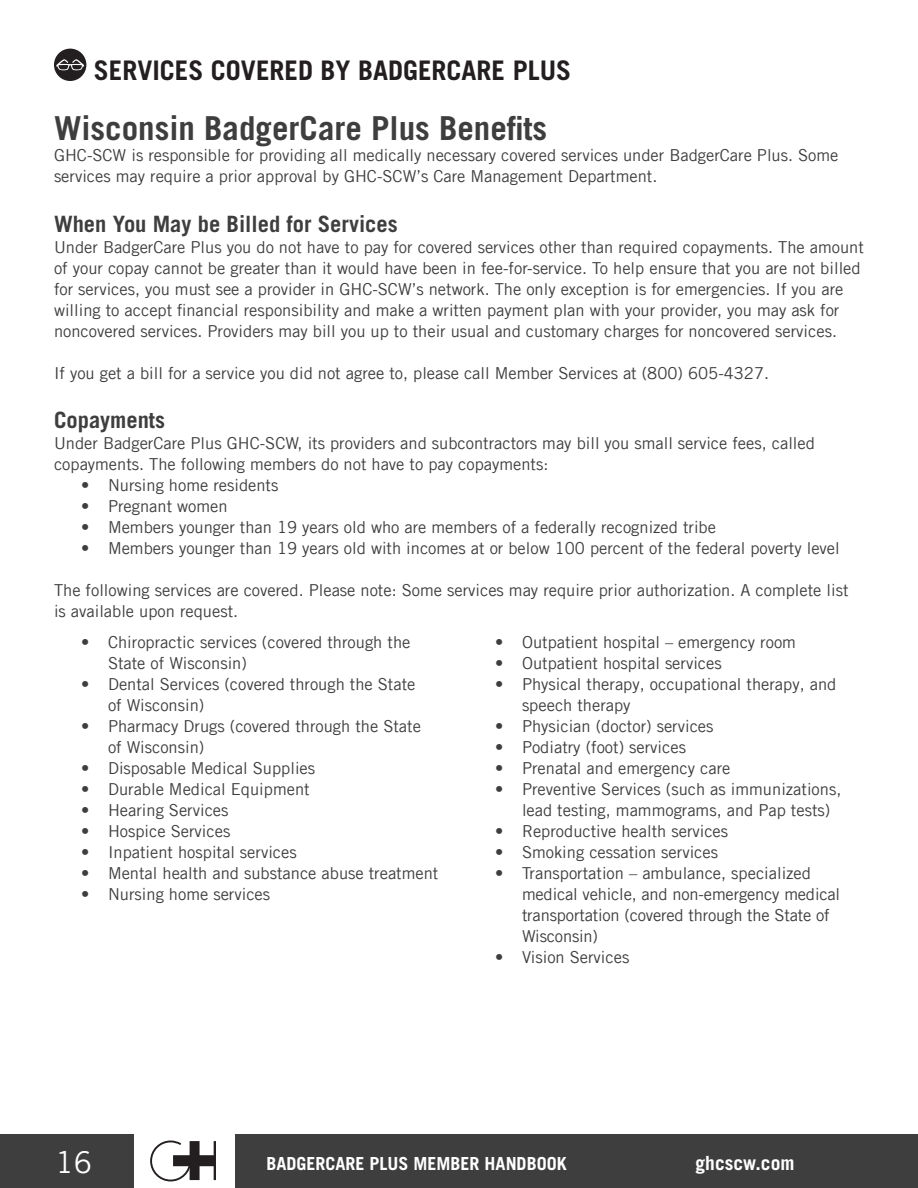
<style>
.page{position:relative;width:918px;height:1188px;background:#fff}
.page>*{position:absolute;margin:0;border:0;box-sizing:border-box;transform-origin:0 0}
.Body{font:700 33px "Trade Gothic LT Com";color:#3e3e3f}
.t1{font:30px "Trade Gothic LT Com";color:#fff}
.t2{font:700 27px "Trade Gothic LT Com";color:#231f20}
.Body-2{font:700 22.5px "Trade Gothic LT Com";color:#3e3e3f}
.t3{font:700 19.5px "Trade Gothic LT Com";color:#fff}
.t4{font:700 18px "Trade Gothic LT Com";color:#fff}
.Body-3{font:16.5px/21px "Trade Gothic LT Com";color:#3e3e3f}
</style>
<div class="page">
<div style="left:236px;top:1134px;width:682px;height:54px;background:#3e3e3f"></div>
<div style="left:0;top:1134px;width:134px;height:54px;background:#3e3e3f"></div>
<svg style="left:150px;top:1140px;width:66px;height:42px"></svg>
<div style="left:54px;top:49px;width:32px;height:32px;background:#231f20;border-radius:50%"></div>
<svg style="left:56px;top:59px;width:28px;height:11px"></svg>
<h1 class="t2" style="left:94px;top:54px;width:479px">SERVICES COVERED BY BADGERCARE PLUS</h1>
<p class="Body" style="left:54px;top:108px;width:495px">Wisconsin BadgerCare Plus Benefits</p>
<p class="Body-3" style="left:54px;top:144px;width:786px">GHC-SCW is responsible for providing all medically necessary covered services under BadgerCare Plus. Some services may require a prior approval by GHC-SCW’s Care Management Department.</p>
<p class="Body-2" style="left:54px;top:210px;width:345px">When You May be Billed for Services</p>
<p class="Body-3" style="left:54px;top:236px;width:811px">Under BadgerCare Plus you do not have to pay for covered services other than required copayments. The amount of your copay cannot be greater than it would have been in fee-for-service. To help ensure that you are not billed for services, you must see a provider in GHC-SCW’s network. The only exception is for emergencies. If you are willing to accept financial responsibility and make a written payment plan with your provider, you may ask for noncovered services. Providers may bill you up to their usual and customary charges for noncovered services.</p>
<p class="Body-3" style="left:54px;top:362px;width:717px">If you get a bill for a service you did not agree to, please call Member Services at (800) 605-4327.</p>
<p class="Body-2" style="left:54px;top:406px;width:113px">Copayments</p>
<p class="Body-3" style="left:54px;top:432px;width:762px">Under BadgerCare Plus GHC-SCW, its providers and subcontractors may bill you small service fees, called copayments. The following members do not have to pay copayments:</p>
<p class="Body-3" style="left:81px;top:474px;width:199px">• Nursing home residents</p>
<p class="Body-3" style="left:81px;top:495px;width:148px">• Pregnant women</p>
<p class="Body-3" style="left:81px;top:516px;width:637px">• Members younger than 19 years old who are members of a federally recognized tribe</p>
<p class="Body-3" style="left:81px;top:537px;width:760px">• Members younger than 19 years old with incomes at or below 100 percent of the federal poverty level</p>
<p class="Body-3" style="left:54px;top:579px;width:796px">The following services are covered. Please note: Some services may require prior authorization. A complete list is available upon request.</p>
<p class="Body-3" style="left:108px;top:631px;width:304px;text-indent:-27px">• Chiropractic services (covered through the<br>State of Wisconsin)</p>
<p class="Body-3" style="left:108px;top:673px;width:309px;text-indent:-27px">• Dental Services (covered through the State of Wisconsin)</p>
<p class="Body-3" style="left:108px;top:715px;width:314px;text-indent:-27px">• Pharmacy Drugs (covered through the State of Wisconsin)</p>
<p class="Body-3" style="left:81px;top:757px;width:236px">• Disposable Medical Supplies</p>
<p class="Body-3" style="left:81px;top:778px;width:230px">• Durable Medical Equipment</p>
<p class="Body-3" style="left:81px;top:799px;width:149px">• Hearing Services</p>
<p class="Body-3" style="left:81px;top:820px;width:151px">• Hospice Services</p>
<p class="Body-3" style="left:81px;top:841px;width:217px">• Inpatient hospital services</p>
<p class="Body-3" style="left:81px;top:862px;width:359px">• Mental health and substance abuse treatment</p>
<p class="Body-3" style="left:81px;top:883px;width:191px">• Nursing home services</p>
<p class="Body-3" style="left:495px;top:631px;width:303px">• Outpatient hospital – emergency room</p>
<p class="Body-3" style="left:495px;top:652px;width:228px">• Outpatient hospital services</p>
<p class="Body-3" style="left:522px;top:673px;width:316px;text-indent:-27px">• Physical therapy, occupational therapy, and speech therapy</p>
<p class="Body-3" style="left:495px;top:715px;width:220px">• Physician (doctor) services</p>
<p class="Body-3" style="left:495px;top:736px;width:193px">• Podiatry (foot) services</p>
<p class="Body-3" style="left:495px;top:757px;width:237px">• Prenatal and emergency care</p>
<p class="Body-3" style="left:522px;top:778px;width:321px;text-indent:-27px">• Preventive Services (such as immunizations, lead testing, mammograms, and Pap tests)</p>
<p class="Body-3" style="left:495px;top:820px;width:235px">• Reproductive health services</p>
<p class="Body-3" style="left:495px;top:841px;width:225px">• Smoking cessation services</p>
<p class="Body-3" style="left:522px;top:862px;width:320px;text-indent:-27px">• Transportation – ambulance, specialized medical vehicle, and non-emergency medical transportation (covered through the State of Wisconsin)</p>
<p class="Body-3" style="left:495px;top:946px;width:136px">• Vision Services</p>
<h2 class="t1" style="left:56px;top:1145px;width:38px">16</h2>
<p class="t4" style="left:267px;top:1153px;width:302px">BADGERCARE PLUS MEMBER HANDBOOK</p>
<p class="t3" style="left:696px;top:1152px;width:100px">ghcscw.com</p>
</div>
